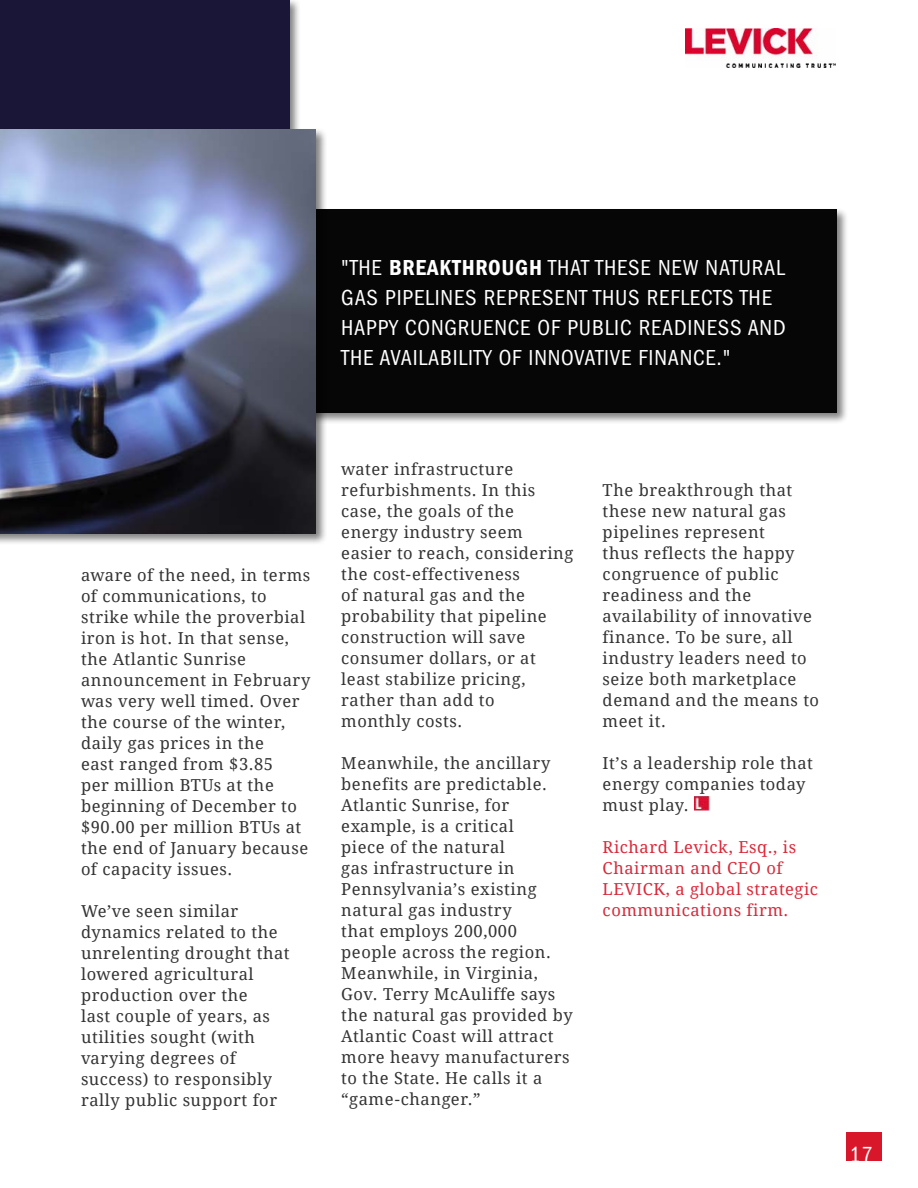
<style>
.page{position:relative;width:918px;height:1188px;background:#fff}
.page>*{position:absolute;margin:0;border:0;box-sizing:border-box;transform-origin:0 0}
.t1{font:condensed 22.65px "Franklin Gothic";color:#fff}
.t2{font:condensed 22.5px/30px "Franklin Gothic";letter-spacing:.035em;color:#fff}
.t3{font:16.5px/21px "Droid Serif";letter-spacing:.035em;color:#333334}
.t4{font:16.5px/21px "Droid Serif";letter-spacing:.035em;color:#db2839}
.s1{font-weight:600}
</style>
<div class="page">
<img style="left:686px;top:29px;width:149px;height:39px">
<div style="left:847px;top:1132px;width:35px;height:29px;background:#d8182a"></div>
<div style="left:288px;top:207px;width:561px;height:218px;background:#000;opacity:.5"></div>
<div style="left:290px;top:210px;width:547px;height:203px;background:#060606"></div>
<div style="left:0;top:0;width:289px;height:413px;background:#1a1637"></div>
<div style="left:0;top:127px;width:327px;height:418px;background:#000;opacity:.5"></div>
<img style="left:0;top:130px;width:315px;height:404px">
<img style="left:695px;top:796px;width:15px;height:13px">
<svg style="left:695px;top:809px;width:15px;height:2px"></svg>
<h2 class="t2" style="left:341px;top:253px;width:446px">"THE <span class="s1">BREAKTHROUGH</span> THAT THESE NEW NATURAL GAS PIPELINES REPRESENT THUS REFLECTS THE HAPPY CONGRUENCE OF PUBLIC READINESS AND THE AVAILABILITY OF INNOVATIVE FINANCE."</h2>
<p class="t3" style="left:81px;top:565px;width:231px">aware of the need, in terms of communications, to strike while the proverbial iron is hot. In that sense, the Atlantic Sunrise announcement in February was very well timed. Over the course of the winter, daily gas prices in the<br>east ranged from $3.85<br>per million BTUs at the beginning of December to $90.00 per million BTUs at the end of January because of capacity issues.</p>
<p class="t3" style="left:81px;top:901px;width:210px">We’ve seen similar dynamics related to the unrelenting drought that lowered agricultural production over the<br>last couple of years, as utilities sought (with varying degrees of success) to responsibly rally public support for</p>
<p class="t3" style="left:341px;top:459px;width:234px">water infrastructure refurbishments. In this case, the goals of the energy industry seem easier to reach, considering the cost-effectiveness<br>of natural gas and the probability that pipeline construction will save consumer dollars, or at least stabilize pricing, rather than add to<br>monthly costs.</p>
<p class="t3" style="left:341px;top:753px;width:233px">Meanwhile, the ancillary benefits are predictable.<br>Atlantic Sunrise, for example, is a critical<br>piece of the natural<br>gas infrastructure in<br>Pennsylvania’s existing natural gas industry<br>that employs 200,000 people across the region.<br>Meanwhile, in Virginia,<br>Gov. Terry McAuliffe says the natural gas provided by<br>Atlantic Coast will attract more heavy manufacturers to the State. He calls it a “game-changer.”</p>
<p class="t3" style="left:603px;top:480px;width:218px">The breakthrough that these new natural gas pipelines represent<br>thus reflects the happy congruence of public readiness and the availability of innovative finance. To be sure, all industry leaders need to seize both marketplace demand and the means to meet it.</p>
<p class="t3" style="left:603px;top:753px;width:212px">It’s a leadership role that energy companies today must play.</p>
<p class="t4" style="left:603px;top:837px;width:217px">Richard Levick, Esq., is<br>Chairman and CEO of<br>LEVICK, a global strategic communications firm.</p>
<h1 class="t1" style="left:850px;top:1141px;width:25px">17</h1>
</div>
